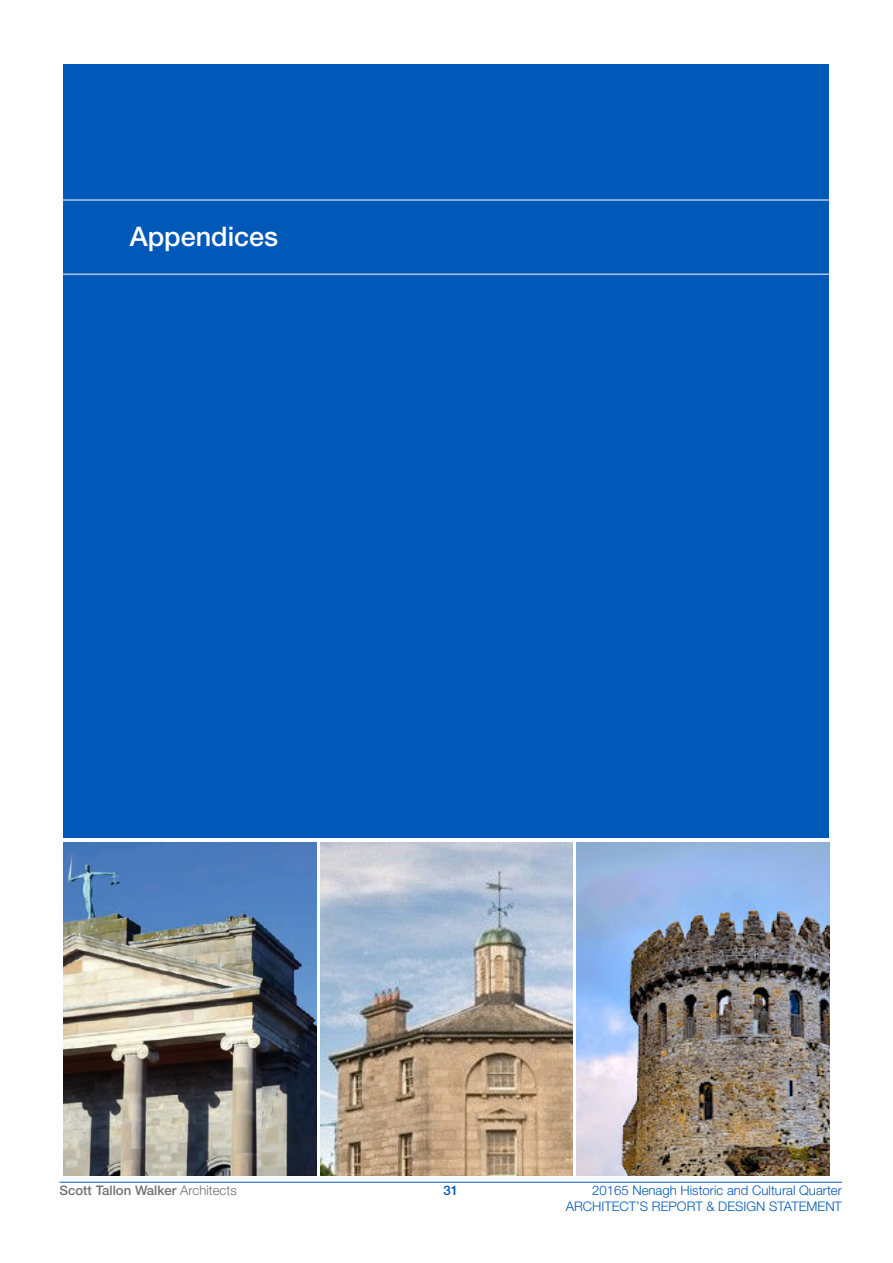
<style>
.page{position:relative;width:893px;height:1263px;background:#fff}
.page>*{position:absolute;margin:0;border:0;box-sizing:border-box;transform-origin:0 0}
.Divider_Title_for_TO{font:500 27px "Helvetica Neue LT Std";color:#fff}
.t1{font:300 13.2px/15.9px "Helvetica Neue LT Std";color:#0058b8;text-align:right}
.t2{font:500 13.2px "Helvetica Neue LT Std";color:#717074}
.t3{font:500 13.2px "Helvetica Neue LT Std";color:#0058b8}
.s1{font-weight:300}
</style>
<div class="page">
<div style="left:64px;top:64px;width:765px;height:774px;background:#0058b8"></div>
<hr style="left:21px;top:274px;width:838px;height:1px;background:#fff">
<hr style="left:21px;top:200px;width:838px;height:1px;background:#fff">
<img style="left:64px;top:842px;width:252px;height:334px">
<img style="left:320px;top:842px;width:253px;height:334px">
<img style="left:577px;top:842px;width:252px;height:334px">
<hr style="left:60px;top:1182px;width:782px;height:1px;background:#0058b8">
<p class="Divider_Title_for_TO" style="left:130px;top:221px;width:150px">Appendices</p>
<p class="t2" style="left:60px;top:1183px;width:179px">Scott Tallon Walker <span class="s1">Architects</span></p>
<p class="t3" style="left:443px;top:1183px;width:16px">31</p>
<p class="t1" style="left:566px;top:1182px;width:278px">20165 Nenagh Historic and Cultural Quarter<br>ARCHITECT’S REPORT &amp; DESIGN STATEMENT</p>
</div>
